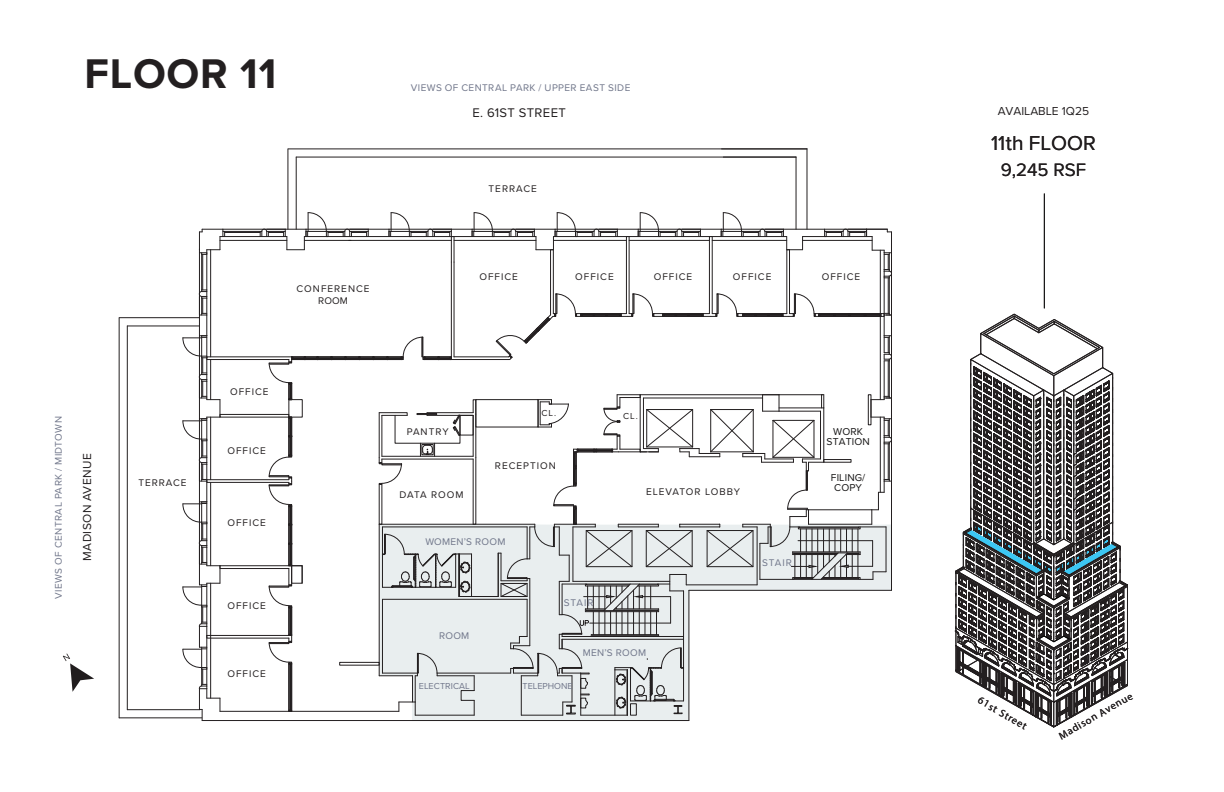
<style>
.page{position:relative;width:1224px;height:792px;background:#fff}
.page>*{position:absolute;margin:0;border:0;box-sizing:border-box;transform-origin:0 0}
.t1{font:700 43px "Proxima Nova";letter-spacing:.015em;color:#231f20}
.t2{font:20.9px "Proxima Nova";color:#231f20}
.t3{font:18.7px "Proxima Nova";color:#231f20}
.t4{font:13px "Proxima Nova";letter-spacing:.03em;color:#211d1e}
.t5{font:12px "Proxima Nova";letter-spacing:.035em;color:#211d1e}
.t6{font:12px "Proxima Nova";color:#231f20}
.t7{font:10.5px "Myriad Pro";color:#231f20}
.t8{font:10.3px/10px "Proxima Nova";letter-spacing:.015em;color:#161515;text-align:center}
.t9{font:10px/12px "Proxima Nova";letter-spacing:.1em;color:#231f20;text-align:center}
.t10{font:10px "Proxima Nova";letter-spacing:.045em;color:#70768a}
.t11{font:10px "Proxima Nova";letter-spacing:.025em;color:#70768a}
.t12{font:10px "Proxima Nova";letter-spacing:.08em;color:#231f20}
.t13{font:9px "Proxima Nova";color:#70768a}
.t14{font:9px "Proxima Nova";color:#231f20}
</style>
<div class="page">
<hr style="left:288px;top:149px;width:519px;height:1px;background:#231f20">
<hr style="left:296px;top:157px;width:500px;height:1px;background:#231f20">
<hr style="left:288px;top:149px;width:1px;height:80px;background:#231f20">
<hr style="left:296px;top:157px;width:1px;height:72px;background:#231f20">
<hr style="left:127px;top:326px;width:72px;height:1px;background:#231f20">
<hr style="left:119px;top:318px;width:80px;height:1px;background:#231f20">
<hr style="left:119px;top:318px;width:1px;height:400px;background:#231f20">
<hr style="left:127px;top:326px;width:1px;height:384px;background:#231f20">
<hr style="left:119px;top:718px;width:83px;height:1px;background:#231f20">
<hr style="left:127px;top:710px;width:73px;height:1px;background:#231f20">
<hr style="left:807px;top:149px;width:1px;height:80px;background:#231f20">
<hr style="left:796px;top:157px;width:1px;height:72px;background:#231f20">
<svg style="left:183px;top:212px;width:709px;height:509px"></svg>
<div style="left:824px;top:459px;width:27px;height:3px;border:1px solid #231f20"></div>
<div style="left:868px;top:395px;width:3px;height:30px;border:1px solid #231f20"></div>
<hr style="left:1044px;top:194px;width:1px;height:114px;background:#161515">
<svg style="left:955px;top:314px;width:173px;height:413px"></svg>
<svg style="left:1039px;top:636px;width:30px;height:6px"></svg>
<svg style="left:1038px;top:594px;width:29px;height:6px"></svg>
<svg style="left:63px;top:654px;width:31px;height:38px"></svg>
<h1 class="t1" style="left:85px;top:42px;width:193px">FLOOR 11</h1>
<p class="t9" style="left:297px;top:283px;width:74px">CONFERENCE<br>ROOM</p>
<p class="t10" style="left:411px;top:80px;width:221px">VIEWS OF CENTRAL PARK / UPPER EAST SIDE</p>
<h3 class="t4" style="left:472px;top:103px;width:95px">E. 61ST STREET</h3>
<p class="t9" style="left:489px;top:182px;width:50px">TERRACE</p>
<p class="t9" style="left:480px;top:271px;width:40px">OFFICE</p>
<p class="t9" style="left:575px;top:271px;width:40px">OFFICE</p>
<p class="t9" style="left:654px;top:271px;width:40px">OFFICE</p>
<p class="t9" style="left:733px;top:271px;width:40px">OFFICE</p>
<p class="t9" style="left:822px;top:271px;width:40px">OFFICE</p>
<p class="t10" style="left:51px;top:599px;width:184px;rotate:-90deg">VIEWS OF CENTRAL PARK / MIDTOWN</p>
<p class="t5" style="left:78px;top:561px;width:109px;rotate:-90deg">MADISON AVENUE</p>
<p class="t9" style="left:138px;top:476px;width:50px">TERRACE</p>
<p class="t9" style="left:230px;top:385px;width:40px">OFFICE</p>
<p class="t9" style="left:227px;top:444px;width:40px">OFFICE</p>
<p class="t9" style="left:227px;top:516px;width:40px">OFFICE</p>
<p class="t9" style="left:227px;top:599px;width:40px">OFFICE</p>
<p class="t9" style="left:227px;top:668px;width:40px">OFFICE</p>
<p class="t9" style="left:407px;top:425px;width:43px">PANTRY</p>
<p class="t12" style="left:399px;top:487px;width:66px">DATA ROOM</p>
<p class="t14" style="left:542px;top:406px;width:16px">CL.</p>
<p class="t9" style="left:495px;top:459px;width:62px">RECEPTION</p>
<p class="t11" style="left:425px;top:534px;width:82px">WOMEN’S ROOM</p>
<p class="t14" style="left:623px;top:409px;width:16px">CL.</p>
<p class="t9" style="left:646px;top:485px;width:96px">ELEVATOR LOBBY</p>
<p class="t10" style="left:439px;top:629px;width:32px">ROOM</p>
<p class="t10" style="left:564px;top:596px;width:31px">STAIR</p>
<p class="t10" style="left:583px;top:645px;width:65px">MEN’S ROOM</p>
<p class="t13" style="left:419px;top:679px;width:52px">ELECTRICAL</p>
<p class="t13" style="left:523px;top:679px;width:52px">TELEPHONE</p>
<p class="t10" style="left:762px;top:555px;width:31px">STAIR</p>
<p class="t8" style="left:827px;top:427px;width:45px">WORK<br>STATION</p>
<p class="t8" style="left:831px;top:472px;width:36px">FILING/<br>COPY</p>
<p class="t6" style="left:998px;top:102px;width:93px">AVAILABLE 1Q25</p>
<h2 class="t2" style="left:991px;top:128px;width:106px">11th FLOOR</h2>
<h3 class="t3" style="left:1001px;top:156px;width:87px">9,245 RSF</h3>
<p class="t7" style="left:982px;top:694px;width:56px;rotate:30deg">61st Street</p>
<p class="t7" style="left:1056px;top:731px;width:85px;rotate:-30deg">Madison Avenue</p>
</div>
